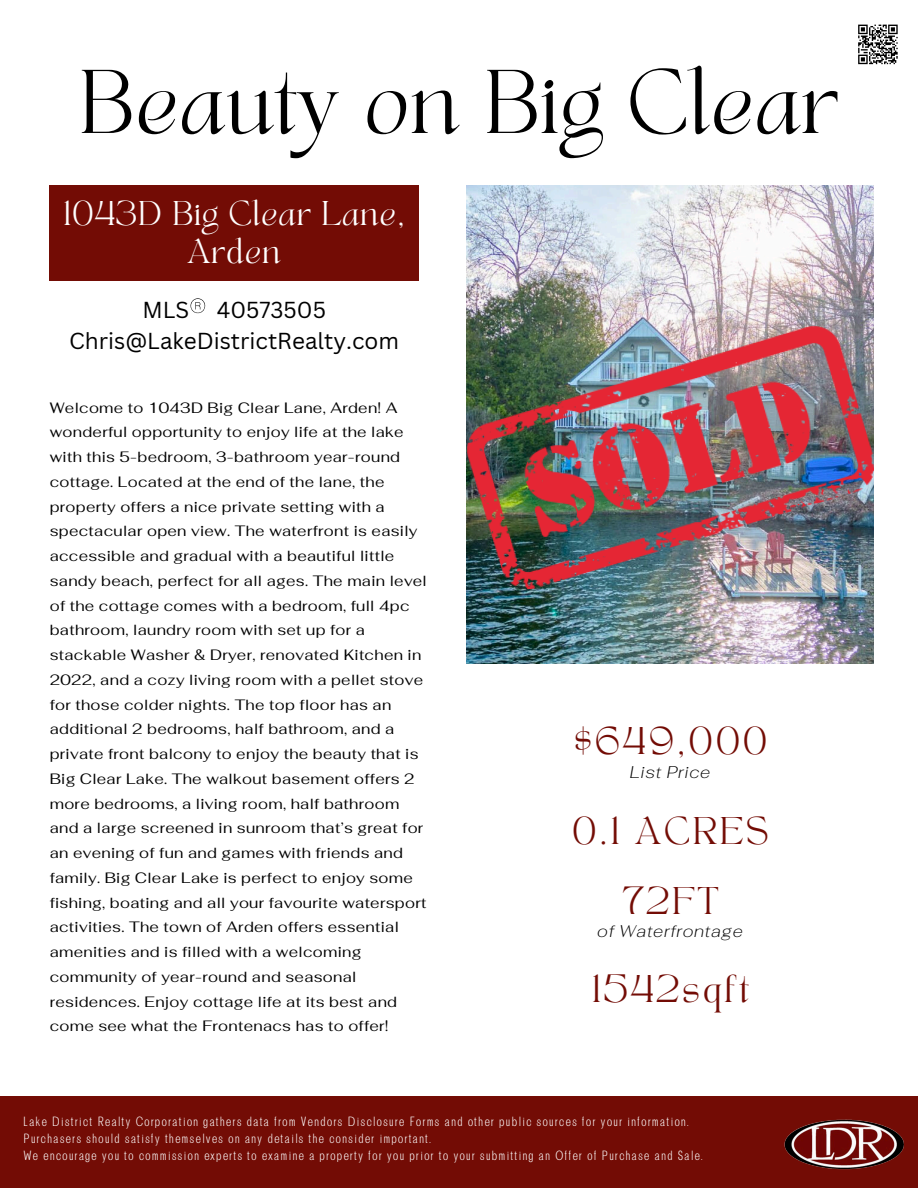
<style>
.page{position:relative;width:918px;height:1188px;background:#fff}
.page>*{position:absolute;margin:0;border:0;box-sizing:border-box;transform-origin:0 0}
.t1{font:63.15px "TANAEGEAN";letter-spacing:.01em;color:#000}
.t2{font:27px "TANAEGEAN";letter-spacing:.1em;color:#730c05}
.t3{font:24px/38.2px "TANAEGEAN";letter-spacing:.03em;color:#fff;text-align:center}
.t4{font:22.5px/31.5px "Canva Sans";color:#000;text-align:center}
.t5{font:italic 200 16.95px "Fahkwang";letter-spacing:.04em;color:#000}
.t6{font:15px/24.8px "Fahkwang";letter-spacing:.02em;color:#000}
.t7{font:300 12.75px "Brendon";letter-spacing:.09em;color:#fff}
</style>
<div class="page">
<img style="left:467px;top:185px;width:406px;height:479px">
<div style="left:0;top:1096px;width:918px;height:92px;background:#730c05"></div>
<div style="left:50px;top:185px;width:369px;height:96px;background:#730c05"></div>
<svg style="left:191px;top:298px;width:14px;height:16px"></svg>
<img style="left:784px;top:1119px;width:120px;height:51px">
<svg style="left:858px;top:24px;width:40px;height:41px"></svg>
<img style="left:468px;top:326px;width:406px;height:262px">
<p class="t1" style="left:79px;top:66px;width:761px">Beauty on Big Clear</p>
<h4 class="t3" style="left:64px;top:198px;width:343px">1043D Big Clear Lane,<br>Arden</h4>
<p class="t4" style="left:69px;top:294px;width:331px">MLS 40573505<br>Chris@LakeDistrictRealty.com</p>
<h6 class="t6" style="left:50px;top:395px;width:379px">Welcome to 1043D Big Clear Lane, Arden! A wonderful opportunity to enjoy life at the lake with this 5-bedroom, 3-bathroom year-round cottage. Located at the end of the lane, the property offers a nice private setting with a spectacular open view. The waterfront is easily accessible and gradual with a beautiful little sandy beach, perfect for all ages. The main level of the cottage comes with a bedroom, full 4pc bathroom, laundry room with set up for a stackable Washer &amp; Dryer, renovated Kitchen in 2022, and a cozy living room with a pellet stove for those colder nights. The top floor has an additional 2 bedrooms, half bathroom, and a private front balcony to enjoy the beauty that is Big Clear Lake. The walkout basement offers 2 more bedrooms, a living room, half bathroom and a large screened in sunroom that’s great for an evening of fun and games with friends and family. Big Clear Lake is perfect to enjoy some fishing, boating and all your favourite watersport activities. The town of Arden offers essential amenities and is filled with a welcoming community of year-round and seasonal residences. Enjoy cottage life at its best and come see what the Frontenacs has to offer!</h6>
<h2 class="t2" style="left:574px;top:726px;width:195px">$649,000</h2>
<h2 class="t5" style="left:630px;top:761px;width:82px">List Price</h2>
<h5 class="t2" style="left:572px;top:815px;width:198px">0.1 ACRES</h5>
<h3 class="t2" style="left:623px;top:885px;width:97px">72FT</h3>
<p class="t5" style="left:597px;top:920px;width:147px">of Waterfrontage</p>
<p class="t2" style="left:592px;top:973px;width:158px">1542sqft</p>
<p class="t7" style="left:23px;top:1114px;width:667px">Lake District Realty Corporation gathers data from Vendors Disclosure Forms and other public sources for your information.</p>
<h2 class="t7" style="left:23px;top:1131px;width:409px">Purchasers should satisfy themselves on any details the consider important.</h2>
<h5 class="t7" style="left:23px;top:1148px;width:681px">We encourage you to commission experts to examine a property for you prior to your submitting an Offer of Purchase and Sale.</h5>
</div>
